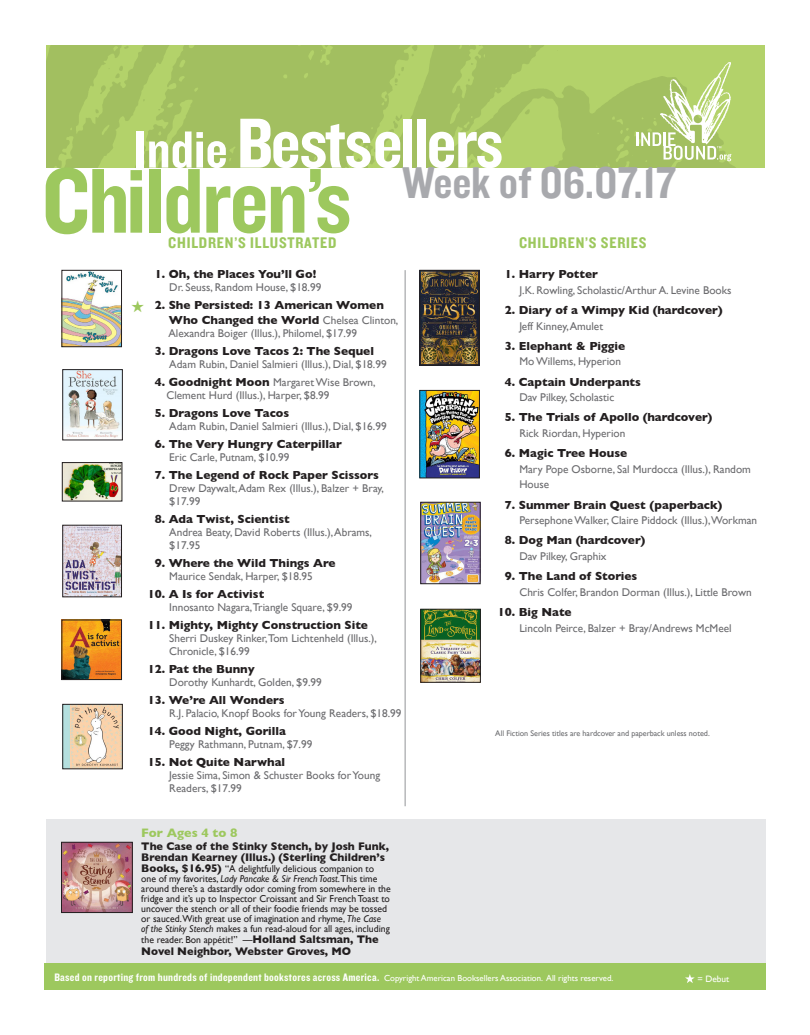
<style>
.page{position:relative;width:810px;height:1035px;background:#fff}
.page>*{position:absolute;margin:0;border:0;box-sizing:border-box;transform-origin:0 0}
.t1{font:95.5px "Knockout 50 Welterweight";letter-spacing:-.02em;color:#9dc85e}
.t2{font:73.38px "Knockout 50 Welterweight";letter-spacing:-.03em;color:#fff}
.t3{font:46.25px "Knockout 50 Welterweight";color:#a8a9ad}
.t4{font:16px "Knockout 50 Welterweight";letter-spacing:.05em;color:#9dc85e}
.t5{font:700 12.5px "Gill Sans";color:#9dc85e}
.BestsellerTitle{font:700 11.88px/15px "Gill Sans";color:#231f20}
.Body_Text_2{font:11.25px/13.1px "Gill Sans";color:#6b6b6e}
.t6{font:11.25px "Knockout 50 Welterweight";letter-spacing:.025em;color:#fff}
.t7{font:700 11.25px/11.2px "Gill Sans";color:#231f20}
.BestsellerTitle-2{font:11.25px/13.1px "Gill Sans";color:#6b6b6e}
.t8{font:10px/10px "Gill Sans";color:#231f20}
.t9{font:9.25px "Gill Sans";color:#fff}
.t10{font:8.12px "Gill Sans";letter-spacing:-.005em;color:#6c6d70}
.s1{font-size:54.25px}
.s2{font-weight:400;font-size:11.25px;color:#6b6b6e}
.s3{font-weight:700;font-size:11.88px;color:#231f20}
.s4{font-weight:700;font-size:11.25px}
.s5{font-style:italic}
.s6{font-family:"Gill Sans";font-size:8.75px}
</style>
<div class="page">
<hr style="left:405px;top:270px;width:1px;height:536px;background:#939598">
<div style="left:46px;top:820px;width:720px;height:144px;background:#e6e7e9"></div>
<img style="left:46px;top:45px;width:718px;height:123px">
<div style="left:44px;top:964px;width:722px;height:26px;background:#9dc85e"></div>
<svg style="left:637px;top:62px;width:94px;height:99px"></svg>
<img style="left:64px;top:272px;width:56px;height:73px">
<div style="left:62px;top:270px;width:60px;height:77px;border:1px solid #231f20"></div>
<img style="left:65px;top:527px;width:55px;height:68px">
<div style="left:63px;top:525px;width:59px;height:72px;border:1px solid #231f20"></div>
<img style="left:64px;top:622px;width:56px;height:56px">
<div style="left:62px;top:620px;width:60px;height:60px;border:1px solid #231f20"></div>
<img style="left:65px;top:706px;width:56px;height:61px">
<div style="left:63px;top:704px;width:60px;height:65px;border:1px solid #231f20"></div>
<img style="left:422px;top:272px;width:56px;height:91px">
<div style="left:420px;top:270px;width:60px;height:95px;border:1px solid #231f20"></div>
<img style="left:65px;top:371px;width:56px;height:67px">
<div style="left:63px;top:369px;width:60px;height:71px;border:1px solid #231f20"></div>
<svg style="left:685px;top:974px;width:10px;height:9px"></svg>
<img style="left:64px;top:464px;width:56px;height:35px">
<div style="left:62px;top:462px;width:60px;height:39px;border:1px solid #231f20"></div>
<img style="left:422px;top:392px;width:56px;height:84px">
<div style="left:420px;top:390px;width:60px;height:88px;border:1px solid #231f20"></div>
<img style="left:63px;top:844px;width:68px;height:67px">
<div style="left:61px;top:842px;width:72px;height:71px;border:1px solid #231f20"></div>
<img style="left:423px;top:504px;width:55px;height:78px">
<div style="left:421px;top:502px;width:59px;height:82px;border:1px solid #231f20"></div>
<img style="left:423px;top:611px;width:56px;height:70px">
<div style="left:421px;top:609px;width:60px;height:74px;border:1px solid #231f20"></div>
<p class="t2" style="left:134px;top:95px;width:371px"><span class="s1">Indie</span> Bestsellers</p>
<p class="t3" style="left:402px;top:152px;width:275px">Week of 06.07.17</p>
<p class="t1" style="left:42px;top:138px;width:312px">Children’s</p>
<p class="t4" style="left:168px;top:232px;width:170px">CHILDREN’S ILLUSTRATED</p>
<p class="t4" style="left:519px;top:232px;width:129px">CHILDREN’S SERIES</p>
<p class="BestsellerTitle" style="left:155px;top:267px;width:163px">1. Oh, the Places You’ll Go!</p>
<p class="Body_Text_2" style="left:169px;top:281px;width:153px">Dr. Seuss, Random House, $18.99</p>
<p class="BestsellerTitle" style="left:169px;top:297px;width:231px;text-indent:-14px">2. She Persisted: 13 American Women<br>Who Changed the World <span class="s2">Chelsea Clinton,</span></p>
<p class="BestsellerTitle-2" style="left:168px;top:327px;width:190px">Alexandra Boiger (Illus.), Philomel, $17.99</p>
<p class="BestsellerTitle" style="left:155px;top:343px;width:221px">3. Dragons Love Tacos 2: The Sequel</p>
<p class="Body_Text_2" style="left:169px;top:358px;width:219px">Adam Rubin, Daniel Salmieri (Illus.), Dial, $18.99</p>
<p class="BestsellerTitle-2" style="left:166px;top:376px;width:211px;text-indent:-12px"><span class="s3">4. Goodnight Moon</span> Margaret Wise Brown,<br>Clement Hurd (Illus.), Harper, $8.99</p>
<p class="BestsellerTitle" style="left:155px;top:405px;width:136px">5. Dragons Love Tacos</p>
<p class="Body_Text_2" style="left:169px;top:420px;width:219px">Adam Rubin, Daniel Salmieri (Illus.), Dial, $16.99</p>
<p class="BestsellerTitle" style="left:155px;top:436px;width:189px">6. The Very Hungry Caterpillar</p>
<p class="Body_Text_2" style="left:169px;top:451px;width:122px">Eric Carle, Putnam, $10.99</p>
<p class="BestsellerTitle" style="left:155px;top:467px;width:226px">7. The Legend of Rock Paper Scissors</p>
<p class="Body_Text_2" style="left:169px;top:482px;width:216px">Drew Daywalt, Adam Rex (Illus.), Balzer + Bray, $17.99</p>
<p class="BestsellerTitle" style="left:155px;top:511px;width:136px">8. Ada Twist, Scientist</p>
<p class="Body_Text_2" style="left:169px;top:526px;width:204px">Andrea Beaty, David Roberts (Illus.), Abrams, $17.95</p>
<p class="BestsellerTitle" style="left:155px;top:555px;width:182px">9. Where the Wild Things Are</p>
<p class="Body_Text_2" style="left:169px;top:570px;width:145px">Maurice Sendak, Harper, $18.95</p>
<p class="BestsellerTitle" style="left:148px;top:586px;width:118px">10. A Is for Activist</p>
<p class="Body_Text_2" style="left:169px;top:601px;width:185px">Innosanto Nagara,Triangle Square, $9.99</p>
<p class="BestsellerTitle" style="left:148px;top:617px;width:222px">11. Mighty, Mighty Construction Site</p>
<p class="Body_Text_2" style="left:169px;top:632px;width:209px">Sherri Duskey Rinker,Tom Lichtenheld (Illus.),<br>Chronicle, $16.99</p>
<p class="BestsellerTitle" style="left:148px;top:661px;width:109px">12. Pat the Bunny</p>
<p class="Body_Text_2" style="left:169px;top:676px;width:154px">Dorothy Kunhardt, Golden, $9.99</p>
<p class="BestsellerTitle" style="left:148px;top:692px;width:138px">13. We’re All Wonders</p>
<p class="Body_Text_2" style="left:169px;top:707px;width:234px">R.J. Palacio, Knopf Books for Young Readers, $18.99</p>
<p class="BestsellerTitle" style="left:148px;top:723px;width:140px">14. Good Night, Gorilla</p>
<p class="Body_Text_2" style="left:169px;top:737px;width:144px">Peggy Rathmann, Putnam, $7.99</p>
<p class="BestsellerTitle" style="left:148px;top:754px;width:139px">15. Not Quite Narwhal</p>
<p class="Body_Text_2" style="left:169px;top:768px;width:212px">Jessie Sima, Simon &amp; Schuster Books for Young<br>Readers, $17.99</p>
<p class="t5" style="left:141px;top:823px;width:98px">For Ages 4 to 8</p>
<p class="t7" style="left:141px;top:840px;width:249px">The Case of the Stinky Stench, by Josh Funk,<br>Brendan Kearney (Illus.) (Sterling Children’s</p>
<p class="t8" style="left:141px;top:864px;width:251px"><span class="s4">Books, $16.95)</span> “A delightfully delicious companion to one of my favorites, <span class="s5">Lady Pancake &amp; Sir French Toast</span>.This time around there’s a dastardly odor coming from somewhere in the fridge and it’s up to Inspector Croissant and Sir French Toast to uncover the stench or all of their foodie friends may be tossed or sauced.With great use of imagination and rhyme, <span class="s5">The Case<br>of the Stinky Stench</span> makes a fun read-aloud for all ages, including</p>
<p class="t8" style="left:141px;top:935px;width:239px">the reader. Bon appétit!” —<span class="s4">Holland Saltsman, The</span></p>
<p class="t7" style="left:141px;top:945px;width:211px">Novel Neighbor, Webster Groves, MO</p>
<p class="BestsellerTitle" style="left:505px;top:267px;width:95px">1. Harry Potter</p>
<p class="Body_Text_2" style="left:519px;top:283px;width:214px">J.K. Rowling, Scholastic/Arthur A. Levine Books</p>
<p class="BestsellerTitle" style="left:505px;top:302px;width:219px">2. Diary of a Wimpy Kid (hardcover)</p>
<p class="Body_Text_2" style="left:519px;top:319px;width:85px">Jeff Kinney, Amulet</p>
<p class="BestsellerTitle" style="left:505px;top:338px;width:122px">3. Elephant &amp; Piggie</p>
<p class="Body_Text_2" style="left:519px;top:355px;width:103px">Mo Willems, Hyperion</p>
<p class="BestsellerTitle" style="left:505px;top:374px;width:138px">4. Captain Underpants</p>
<p class="Body_Text_2" style="left:519px;top:391px;width:96px">Dav Pilkey, Scholastic</p>
<p class="BestsellerTitle" style="left:505px;top:410px;width:209px">5. The Trials of Apollo (hardcover)</p>
<p class="Body_Text_2" style="left:519px;top:427px;width:107px">Rick Riordan, Hyperion</p>
<p class="BestsellerTitle" style="left:505px;top:445px;width:124px">6. Magic Tree House</p>
<p class="Body_Text_2" style="left:519px;top:461px;width:233px;line-height:15.6px">Mary Pope Osborne, Sal Murdocca (Illus.), Random<br>House</p>
<p class="BestsellerTitle" style="left:505px;top:497px;width:219px">7. Summer Brain Quest (paperback)</p>
<p class="Body_Text_2" style="left:519px;top:514px;width:239px">Persephone Walker, Claire Piddock (Illus.),Workman</p>
<p class="BestsellerTitle" style="left:505px;top:533px;width:142px">8. Dog Man (hardcover)</p>
<p class="Body_Text_2" style="left:519px;top:549px;width:89px">Dav Pilkey, Graphix</p>
<p class="BestsellerTitle" style="left:505px;top:568px;width:134px">9. The Land of Stories</p>
<p class="Body_Text_2" style="left:519px;top:585px;width:234px">Chris Colfer, Brandon Dorman (Illus.), Little Brown</p>
<p class="BestsellerTitle" style="left:498px;top:604px;width:75px">10. Big Nate</p>
<p class="Body_Text_2" style="left:519px;top:621px;width:214px">Lincoln Peirce, Balzer + Bray/Andrews McMeel</p>
<p class="t10" style="left:495px;top:728px;width:216px">All Fiction Series titles are hardcover and paperback unless noted.</p>
<p class="t6" style="left:54px;top:970px;width:561px">Based on reporting from hundreds of independent bookstores across America. <span class="s6">Copyright American Booksellers Association. All rights reserved.</span></p>
<p class="t9" style="left:698px;top:973px;width:33px">= Debut</p>
</div>
